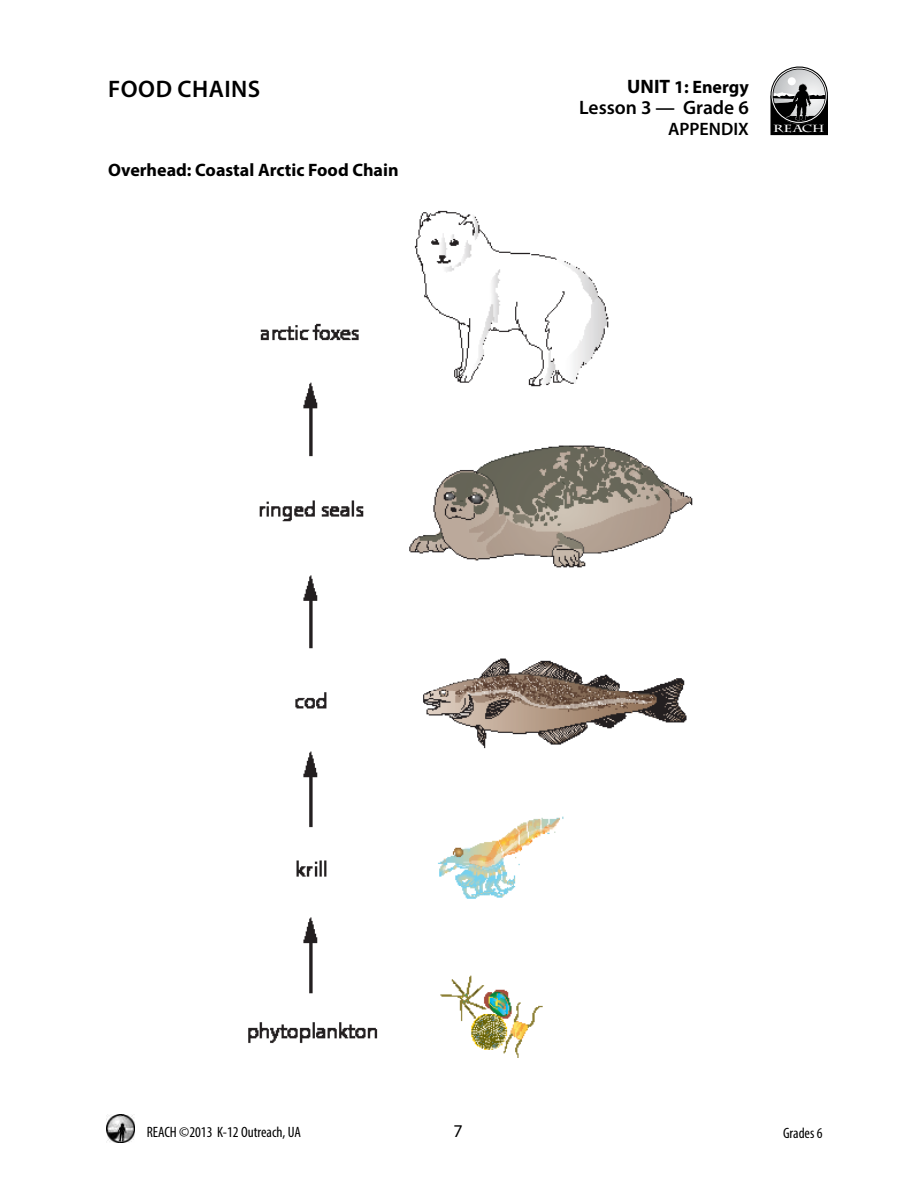
<style>
.page{position:relative;width:918px;height:1188px;background:#fff}
.page>*{position:absolute;margin:0;border:0;box-sizing:border-box;transform-origin:0 0}
.t1{font:600 24px "Myriad Pro";letter-spacing:.02em;color:#000}
.t2{font:600 19.5px "Myriad Pro";letter-spacing:-.005em;color:#000}
.t3{font:700 18px "Myriad Pro";color:#000}
.t4{font:600 18px "Myriad Pro";color:#000}
.t5{font:18px "Myriad Pro";color:#000}
.t6{font:condensed 15px "Myriad Pro";color:#000}
.t7{font:700 10.35px "Charlemagne Std";color:#fff;scale:1.33 1}
.s1{font-size:19.5px}
</style>
<div class="page">
<img style="left:107px;top:1114px;width:28px;height:28px">
<div style="left:771px;top:96px;width:56px;height:39px;background:#000"></div>
<svg style="left:770px;top:66px;width:58px;height:60px"></svg>
<img style="left:248px;top:210px;width:445px;height:848px">
<h1 class="t1" style="left:108px;top:73px;width:154px">food chains</h1>
<p class="t3" style="left:108px;top:158px;width:292px">Overhead: Coastal Arctic Food Chain</p>
<p class="t3" style="left:627px;top:75px;width:123px"><span class="s1">UNIT</span> 1: Energy</p>
<p class="t2" style="left:579px;top:95px;width:171px">Lesson 3 — Grade 6</p>
<p class="t4" style="left:668px;top:117px;width:82px">APPENDIX</p>
<p class="t7" style="left:773px;top:123px;width:40px">REACH</p>
<p class="t6" style="left:147px;top:1123px;width:156px">REACH ©2013 K-12 Outreach, UA</p>
<p class="t5" style="left:454px;top:1120px;width:11px">7</p>
<p class="t6" style="left:783px;top:1124px;width:41px">Grades 6</p>
</div>
